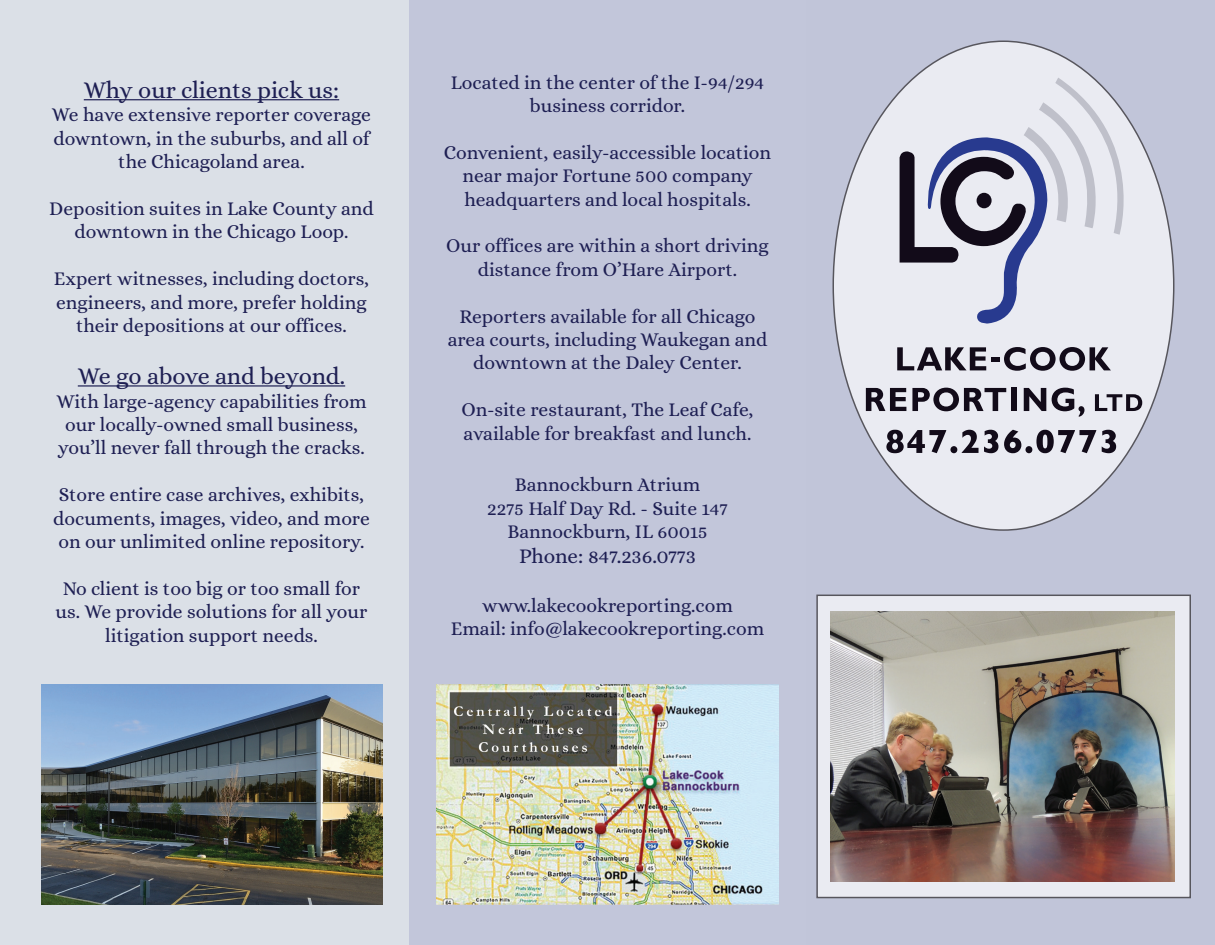
<style>
.page{position:relative;width:1215px;height:945px;background:#fff}
.page>*{position:absolute;margin:0;border:0;box-sizing:border-box;transform-origin:0 0}
.t1{font:24px "Alice";letter-spacing:-.005em;color:#1e1f53}
.t2{font:21px "Alice";letter-spacing:-.005em;color:#1e1f53}
.t3{font:19.5px/23.4px "Alice";color:#1e1f53;text-align:center}
</style>
<div class="page">
<div style="left:806px;top:0;width:409px;height:945px;background:#c1c5d9"></div>
<div style="left:410px;top:0;width:396px;height:945px;background:#c2c6da"></div>
<div style="left:0;top:0;width:409px;height:945px;background:#dbe0e7"></div>
<div style="left:833px;top:41px;width:341px;height:489px;background:#eaebf2;border-radius:50%"></div>
<svg style="left:900px;top:78px;width:247px;height:246px"></svg>
<svg style="left:897px;top:347px;width:214px;height:24px"></svg>
<svg style="left:866px;top:388px;width:40px;height:23px"></svg>
<svg style="left:912px;top:388px;width:94px;height:23px"></svg>
<div style="left:1011px;top:388px;width:6px;height:23px;background:#120b19"></div>
<svg style="left:1024px;top:388px;width:22px;height:23px"></svg>
<svg style="left:1052px;top:388px;width:32px;height:29px"></svg>
<svg style="left:1095px;top:394px;width:47px;height:17px"></svg>
<svg style="left:886px;top:430px;width:112px;height:23px"></svg>
<svg style="left:1004px;top:430px;width:92px;height:23px"></svg>
<svg style="left:1102px;top:430px;width:14px;height:23px"></svg>
<img style="left:436px;top:684px;width:342px;height:220px">
<img style="left:41px;top:684px;width:341px;height:220px">
<div style="left:817px;top:595px;width:373px;height:303px;background:#eaebf2"></div>
<img style="left:830px;top:611px;width:344px;height:270px">
<hr style="left:84px;top:99px;width:255px;height:1px;background:#1e1f53">
<hr style="left:78px;top:385px;width:267px;height:2px;background:#1e1f53">
<p class="t1" style="left:84px;top:77px;width:257px">Why our clients pick us:</p>
<p class="t3" style="left:52px;top:104px;width:321px">We have extensive reporter coverage downtown, in the suburbs, and all of the Chicagoland area.</p>
<p class="t3" style="left:49px;top:198px;width:326px">Deposition suites in Lake County and downtown in the Chicago Loop.</p>
<p class="t3" style="left:54px;top:268px;width:317px">Expert witnesses, including doctors, engineers, and more, prefer holding their depositions at our offices.</p>
<p class="t1" style="left:78px;top:363px;width:269px">We go above and beyond.</p>
<p class="t3" style="left:56px;top:391px;width:312px">With large-agency capabilities from our locally-owned small business, you’ll never fall through the cracks.</p>
<p class="t3" style="left:53px;top:484px;width:318px;text-align:left">Store entire case archives, exhibits, documents, images, video, and more on our unlimited online repository.</p>
<p class="t3" style="left:56px;top:578px;width:314px">No client is too big or too small for us. We provide solutions for all your litigation support needs.</p>
<p class="t3" style="left:451px;top:71px;width:315px">Located in the center of the I-94/294 business corridor.</p>
<p class="t3" style="left:444px;top:142px;width:329px">Convenient, easily-accessible location near major Fortune 500 company headquarters and local hospitals.</p>
<p class="t3" style="left:446px;top:235px;width:324px">Our offices are within a short driving distance from O’Hare Airport.</p>
<p class="t3" style="left:448px;top:305px;width:321px">Reporters available for all Chicago area courts, including Waukegan and downtown at the Daley Center.</p>
<p class="t3" style="left:462px;top:399px;width:293px;text-align:left">On-site restaurant, The Leaf Cafe, available for breakfast and lunch.</p>
<p class="t3" style="left:487px;top:474px;width:242px">Bannockburn Atrium<br>2275 Half Day Rd. - Suite 147<br>Bannockburn, IL 60015</p>
<p class="t2" style="left:519px;top:545px;width:178px">Phone: 847.236.0773</p>
<p class="t3" style="left:451px;top:595px;width:315px">www.lakecookreporting.com<br>Email: info@lakecookreporting.com</p>
</div>
